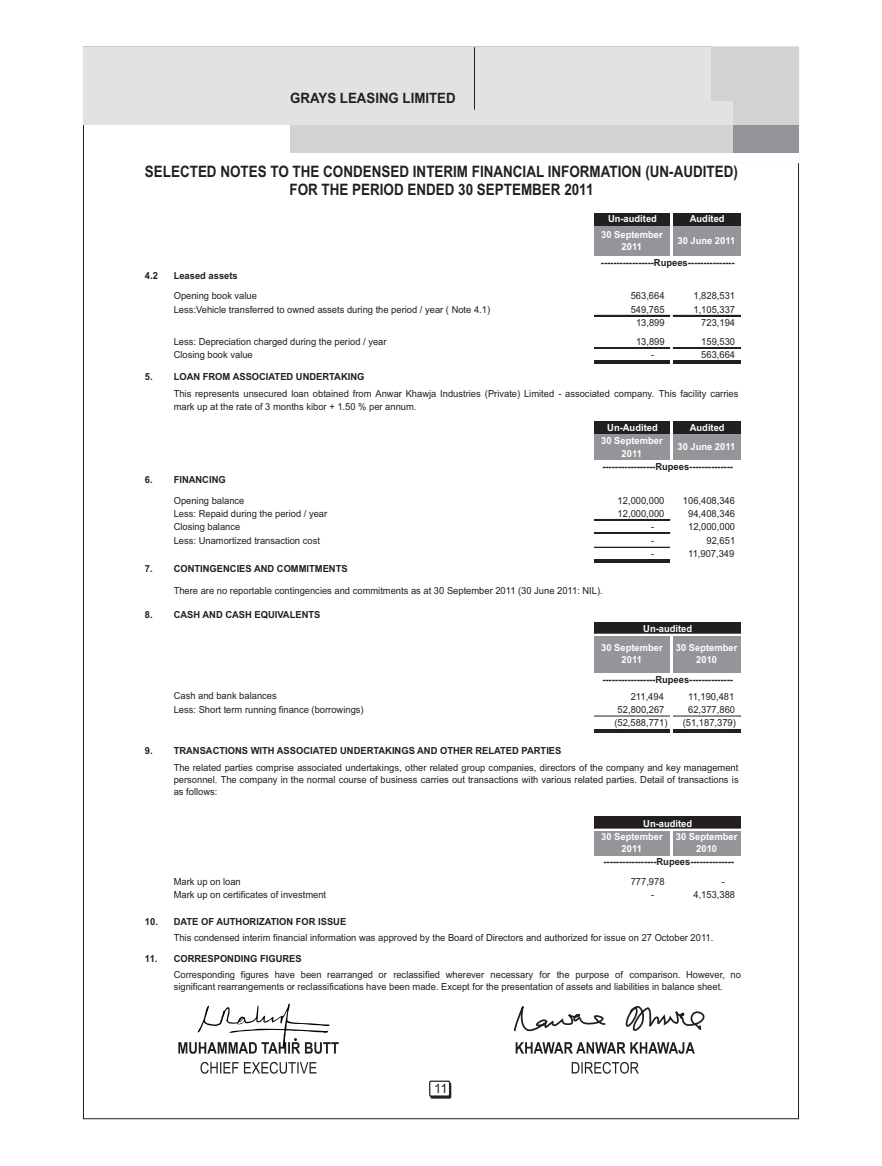
<style>
.page{position:relative;width:882px;height:1166px;background:#fff}
.page>*{position:absolute;margin:0;border:0;box-sizing:border-box;transform-origin:0 0}
.t1{font:700 15.75px/18px "Arial Narrow";color:#231f20;text-align:center;scale:1.04 1}
.t2{font:700 14.17px "Arial";color:#231f20;scale:.93 1}
.t3{font:12.95px "Arial";color:#231f20}
.t4{font:9.8px/12.1px "Arial";color:#231f20;scale:.96 1}
.t5{font:700 9.8px "Arial";color:#231f20;scale:.96 1}
.t6{font:700 9.8px/12.8px "Arial";color:#fff;text-align:center;scale:.96 1}
</style>
<div class="page">
<svg style="left:711px;top:152px;width:88px;height:1px"></svg>
<div style="left:83px;top:47px;width:714px;height:78px;background:#e1e2e4"></div>
<div style="left:290px;top:125px;width:480px;height:27px;background:#d1d2d4"></div>
<div style="left:711px;top:47px;width:88px;height:53px;background:#d1d2d4"></div>
<div style="left:733px;top:86px;width:66px;height:66px;background:#d1d2d4"></div>
<div style="left:733px;top:125px;width:66px;height:27px;background:#939598"></div>
<hr style="left:474px;top:47px;width:1px;height:63px;background:#231f20">
<svg style="left:429px;top:1080px;width:23px;height:19px"></svg>
<div style="left:594px;top:213px;width:76px;height:13px;background:#231f20"></div>
<div style="left:673px;top:213px;width:68px;height:13px;background:#231f20"></div>
<div style="left:594px;top:225px;width:76px;height:30px;background:#939598"></div>
<div style="left:673px;top:225px;width:68px;height:30px;background:#939598"></div>
<div style="left:594px;top:421px;width:76px;height:13px;background:#231f20"></div>
<div style="left:673px;top:421px;width:68px;height:13px;background:#231f20"></div>
<div style="left:594px;top:434px;width:76px;height:25px;background:#939598"></div>
<div style="left:673px;top:434px;width:68px;height:25px;background:#939598"></div>
<div style="left:594px;top:621px;width:147px;height:14px;background:#231f20"></div>
<div style="left:594px;top:634px;width:76px;height:38px;background:#939598"></div>
<div style="left:673px;top:634px;width:68px;height:38px;background:#939598"></div>
<div style="left:594px;top:816px;width:147px;height:13px;background:#231f20"></div>
<div style="left:594px;top:829px;width:76px;height:27px;background:#939598"></div>
<div style="left:673px;top:829px;width:68px;height:27px;background:#939598"></div>
<hr style="left:594px;top:315px;width:76px;height:1px;background:#231f20">
<hr style="left:594px;top:360px;width:76px;height:2px;background:#231f20">
<hr style="left:594px;top:363px;width:76px;height:1px;background:#231f20">
<hr style="left:594px;top:347px;width:76px;height:1px;background:#231f20">
<hr style="left:594px;top:716px;width:76px;height:1px;background:#231f20">
<hr style="left:594px;top:729px;width:76px;height:1px;background:#231f20">
<hr style="left:594px;top:731px;width:76px;height:1px;background:#231f20">
<hr style="left:673px;top:315px;width:68px;height:1px;background:#231f20">
<hr style="left:673px;top:360px;width:68px;height:2px;background:#231f20">
<hr style="left:673px;top:363px;width:68px;height:1px;background:#231f20">
<hr style="left:673px;top:347px;width:68px;height:1px;background:#231f20">
<hr style="left:594px;top:519px;width:76px;height:1px;background:#231f20">
<hr style="left:594px;top:533px;width:76px;height:1px;background:#231f20">
<hr style="left:594px;top:532px;width:76px;height:1px;background:#231f20">
<hr style="left:594px;top:559px;width:76px;height:1px;background:#231f20">
<hr style="left:594px;top:561px;width:76px;height:1px;background:#231f20">
<hr style="left:595px;top:621px;width:146px;height:1px;background:#fff">
<hr style="left:595px;top:634px;width:146px;height:1px;background:#fff">
<hr style="left:673px;top:716px;width:68px;height:1px;background:#231f20">
<hr style="left:673px;top:729px;width:68px;height:1px;background:#231f20">
<hr style="left:673px;top:731px;width:68px;height:1px;background:#231f20">
<hr style="left:595px;top:829px;width:146px;height:1px;background:#fff">
<hr style="left:595px;top:828px;width:146px;height:1px;background:#fff">
<svg style="left:200px;top:1061px;width:117px;height:12px"></svg>
<svg style="left:178px;top:1003px;width:161px;height:50px"></svg>
<svg style="left:516px;top:1042px;width:179px;height:11px"></svg>
<svg style="left:513px;top:1006px;width:93px;height:26px"></svg>
<svg style="left:625px;top:1006px;width:80px;height:25px"></svg>
<svg style="left:572px;top:1061px;width:67px;height:12px"></svg>
<h2 class="t2" style="left:290px;top:93px;width:179px">GRAYS LEASING LIMITED</h2>
<h1 class="t1" style="left:145px;top:164px;width:572px">SELECTED NOTES TO THE CONDENSED INTERIM FINANCIAL INFORMATION (UN-AUDITED)<br>FOR THE PERIOD ENDED 30 SEPTEMBER 2011</h1>
<p class="t6" style="left:608px;top:213px;width:52px">Un-audited</p>
<p class="t6" style="left:690px;top:213px;width:38px">Audited</p>
<p class="t6" style="left:601px;top:229px;width:65px">30 September<br>2011</p>
<p class="t6" style="left:677px;top:235px;width:62px">30 June 2011</p>
<p class="t5" style="left:601px;top:258px;width:141px">-----------------Rupees---------------</p>
<p class="t5" style="left:145px;top:272px;width:15px">4.2</p>
<p class="t5" style="left:174px;top:272px;width:68px">Leased assets</p>
<p class="t4" style="left:174px;top:291px;width:88px">Opening book value</p>
<p class="t4" style="left:631px;top:291px;width:37px">563,664</p>
<p class="t4" style="left:693px;top:291px;width:45px">1,828,531</p>
<p class="t4" style="left:174px;top:304px;width:331px">Less:Vehicle transferred to owned assets during the period / year ( Note 4.1)</p>
<p class="t4" style="left:631px;top:304px;width:37px">549,765</p>
<p class="t4" style="left:693px;top:304px;width:45px">1,105,337</p>
<p class="t4" style="left:636px;top:317px;width:31px">13,899</p>
<p class="t4" style="left:701px;top:317px;width:37px">723,194</p>
<p class="t4" style="left:174px;top:336px;width:223px">Less: Depreciation charged during the period / year</p>
<p class="t4" style="left:636px;top:336px;width:31px">13,899</p>
<p class="t4" style="left:701px;top:336px;width:37px">159,530</p>
<p class="t4" style="left:174px;top:349px;width:84px">Closing book value</p>
<p class="t4" style="left:651px;top:349px;width:5px">-</p>
<p class="t4" style="left:701px;top:349px;width:37px">563,664</p>
<p class="t5" style="left:145px;top:373px;width:230px">5. LOAN FROM ASSOCIATED UNDERTAKING</p>
<p class="t4" style="left:174px;top:387px;width:590px;line-height:13.7px">This represents unsecured loan obtained from Anwar Khawja Industries (Private) Limited - associated company. This facility carries mark up at the rate of 3 months kibor + 1.50 % per annum.</p>
<p class="t6" style="left:607px;top:422px;width:54px">Un-Audited</p>
<p class="t6" style="left:690px;top:422px;width:38px">Audited</p>
<p class="t6" style="left:601px;top:435px;width:65px">30 September<br>2011</p>
<p class="t6" style="left:677px;top:441px;width:62px">30 June 2011</p>
<p class="t5" style="left:602px;top:462px;width:137px">-----------------Rupees--------------</p>
<p class="t5" style="left:145px;top:476px;width:86px">6. FINANCING</p>
<p class="t4" style="left:174px;top:495px;width:75px">Opening balance</p>
<p class="t4" style="left:618px;top:495px;width:50px">12,000,000</p>
<p class="t4" style="left:683px;top:495px;width:56px">106,408,346</p>
<p class="t4" style="left:174px;top:508px;width:161px">Less: Repaid during the period / year</p>
<p class="t4" style="left:618px;top:508px;width:50px">12,000,000</p>
<p class="t4" style="left:688px;top:508px;width:50px">94,408,346</p>
<p class="t4" style="left:174px;top:521px;width:71px">Closing balance</p>
<p class="t4" style="left:651px;top:521px;width:5px">-</p>
<p class="t4" style="left:688px;top:521px;width:50px">12,000,000</p>
<p class="t4" style="left:174px;top:535px;width:154px">Less: Unamortized transaction cost</p>
<p class="t4" style="left:651px;top:535px;width:5px">-</p>
<p class="t4" style="left:707px;top:535px;width:31px">92,651</p>
<p class="t4" style="left:651px;top:548px;width:5px">-</p>
<p class="t4" style="left:688px;top:548px;width:50px">11,907,349</p>
<p class="t5" style="left:145px;top:565px;width:213px">7. CONTINGENCIES AND COMMITMENTS</p>
<p class="t5" style="left:145px;top:611px;width:184px">8. CASH AND CASH EQUIVALENTS</p>
<p class="t6" style="left:601px;top:641px;width:65px">30 September<br>2011</p>
<p class="t6" style="left:676px;top:641px;width:65px">30 September<br>2010</p>
<p class="t4" style="left:174px;top:691px;width:109px">Cash and bank balances</p>
<p class="t4" style="left:631px;top:691px;width:36px">211,494</p>
<p class="t4" style="left:688px;top:691px;width:50px">11,190,481</p>
<p class="t4" style="left:174px;top:704px;width:199px">Less: Short term running finance (borrowings)</p>
<p class="t4" style="left:618px;top:704px;width:50px">52,800,267</p>
<p class="t4" style="left:688px;top:704px;width:50px">62,377,860</p>
<p class="t4" style="left:614px;top:718px;width:57px">(52,588,771)</p>
<p class="t4" style="left:683px;top:718px;width:57px">(51,187,379)</p>
<p class="t5" style="left:145px;top:747px;width:435px">9. TRANSACTIONS WITH ASSOCIATED UNDERTAKINGS AND OTHER RELATED PARTIES</p>
<p class="t4" style="left:174px;top:585px;width:449px">There are no reportable contingencies and commitments as at 30 September 2011 (30 June 2011: NIL).</p>
<p class="t6" style="left:643px;top:622px;width:52px">Un-audited</p>
<p class="t5" style="left:602px;top:675px;width:137px">-----------------Rupees--------------</p>
<p class="t4" style="left:174px;top:762px;width:590px;text-align:justify">The related parties comprise associated undertakings, other related group companies, directors of the company and key management personnel. The company in the normal course of business carries out transactions with various related parties. Detail of transactions is as follows:</p>
<p class="t6" style="left:643px;top:817px;width:52px">Un-audited</p>
<p class="t6" style="left:601px;top:830px;width:65px">30 September<br>2011</p>
<p class="t6" style="left:676px;top:830px;width:65px">30 September<br>2010</p>
<p class="t5" style="left:604px;top:858px;width:137px">-----------------Rupees--------------</p>
<p class="t4" style="left:174px;top:876px;width:71px">Mark up on loan</p>
<p class="t4" style="left:631px;top:876px;width:37px">777,978</p>
<p class="t4" style="left:722px;top:876px;width:5px">-</p>
<p class="t4" style="left:174px;top:889px;width:160px">Mark up on certificates of investment</p>
<p class="t4" style="left:651px;top:889px;width:5px">-</p>
<p class="t4" style="left:693px;top:889px;width:45px">4,153,388</p>
<p class="t5" style="left:145px;top:917px;width:211px">10. DATE OF AUTHORIZATION FOR ISSUE</p>
<p class="t5" style="left:145px;top:954px;width:165px">11. CORRESPONDING FIGURES</p>
<p class="t4" style="left:174px;top:932px;width:564px">This condensed interim financial information was approved by the Board of Directors and authorized for issue on 27 October 2011.</p>
<p class="t4" style="left:174px;top:969px;width:592px">Corresponding figures have been rearranged or reclassified wherever necessary for the purpose of comparison. However, no significant rearrangements or reclassifications have been made. Except for the presentation of assets and liabilities in balance sheet.</p>
<h3 class="t3" style="left:434px;top:1083px;width:15px">11</h3>
</div>
